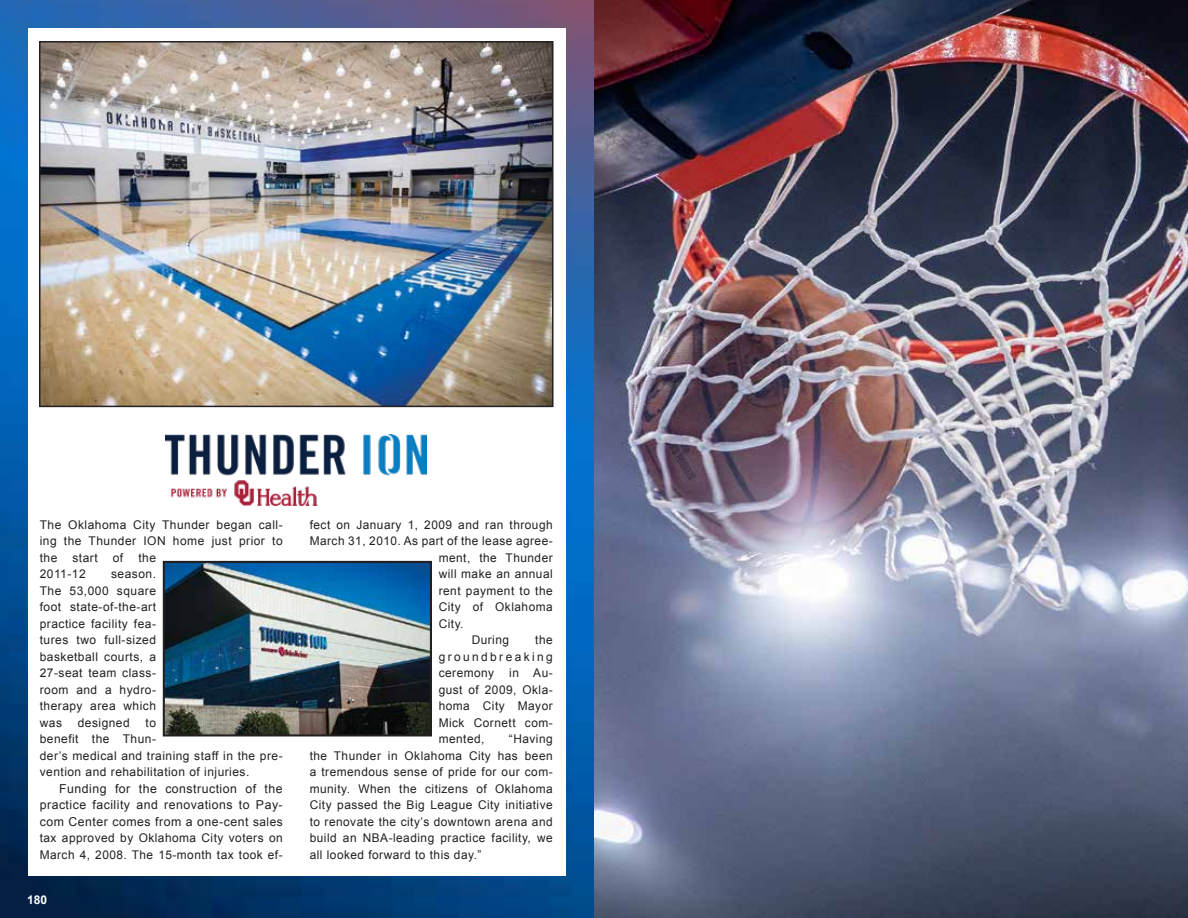
<style>
.page{position:relative;width:1188px;height:918px;background:#fff}
.page>*{position:absolute;margin:0;border:0;box-sizing:border-box;transform-origin:0 0}
.t1{font:12.3px/16.5px "Arial";letter-spacing:.04em;color:#231f20;text-align:justify}
.t2{font:12px/16.5px "Arial";letter-spacing:.04em;color:#231f20;text-align:justify}
.t3{font:700 12px "Arial";color:#fff}
.s1{font-size:12px}
</style>
<div class="page">
<img style="left:0;top:0;width:594px;height:918px">
<img style="left:28px;top:28px;width:538px;height:848px">
<img style="left:594px;top:0;width:594px;height:918px">
<img style="left:166px;top:564px;width:263px;height:169px">
<div style="left:163px;top:561px;width:269px;height:175px;border:2px solid #231f20"></div>
<img style="left:42px;top:44px;width:509px;height:360px">
<div style="left:39px;top:41px;width:515px;height:366px;border:2px solid #231f20"></div>
<img style="left:166px;top:434px;width:261px;height:43px">
<img style="left:166px;top:479px;width:261px;height:27px">
<p class="t2" style="left:40px;top:517px;width:244px">The Oklahoma City Thunder began call&shy;ing the Thunder ION home just prior to the</p>
<p class="t2" style="left:72px;top:550px;width:27px">start</p>
<p class="t2" style="left:113px;top:550px;width:12px">of</p>
<p class="t2" style="left:138px;top:550px;width:19px">the</p>
<p class="t2" style="left:40px;top:566px;width:48px">2011-12</p>
<p class="t2" style="left:40px;top:566px;width:118px;text-indent:71px">season.<br>The 53,000 square foot state-of-the-art practice facility fea&shy;tures two full-sized basketball courts, a 27-seat team class&shy;room and a hydro&shy;therapy area which was</p>
<p class="t2" style="left:78px;top:715px;width:54px">designed</p>
<p class="t2" style="left:40px;top:715px;width:244px;text-align:left;text-indent:106px">to<br>benefit the Thun-<br>der’s medical and training staff in the pre&shy;vention and rehabilitation of injuries.</p>
<p class="t1" style="left:40px;top:780px;width:244px;text-indent:20px">Funding for the construction of the practice facility and renovations to Pay&shy;com Center comes from a one-cent <span class="s1">sales</span></p>
<p class="t2" style="left:40px;top:830px;width:244px">tax approved by Oklahoma City voters on<br>March 4, 2008. The 15-month tax took ef-</p>
<p class="t3" style="left:27px;top:892px;width:22px">180</p>
<p class="t2" style="left:310px;top:517px;width:244px">fect on January 1, 2009 and ran through</p>
<p class="t2" style="left:310px;top:533px;width:244px">March 31, 2010. As part of the lease agree-</p>
<p class="t2" style="left:439px;top:550px;width:115px">ment, the Thunder</p>
<p class="t2" style="left:439px;top:566px;width:115px">will make an annual</p>
<p class="t2" style="left:439px;top:583px;width:115px">rent payment to the</p>
<p class="t2" style="left:439px;top:599px;width:115px">City of Oklahoma</p>
<p class="t2" style="left:439px;top:616px;width:26px">City.</p>
<p class="t2" style="left:472px;top:632px;width:39px">During</p>
<p class="t2" style="left:439px;top:632px;width:116px;text-indent:97px">the groundbreaking ceremony</p>
<p class="t2" style="left:439px;top:665px;width:115px;text-indent:70px">in Au&shy;gust of 2009, Okla&shy;homa City Mayor Mick Cornett com&shy;mented,</p>
<p class="t2" style="left:310px;top:731px;width:245px;text-indent:199px">“Having the Thunder in Oklahoma City has been a tremendous sense of pride for our com&shy;munity. When the citizens of Oklahoma City passed the Big League City initiative to renovate the city’s downtown arena and build an NBA-leading practice facility, we all looked forward to this day.”</p>
</div>
